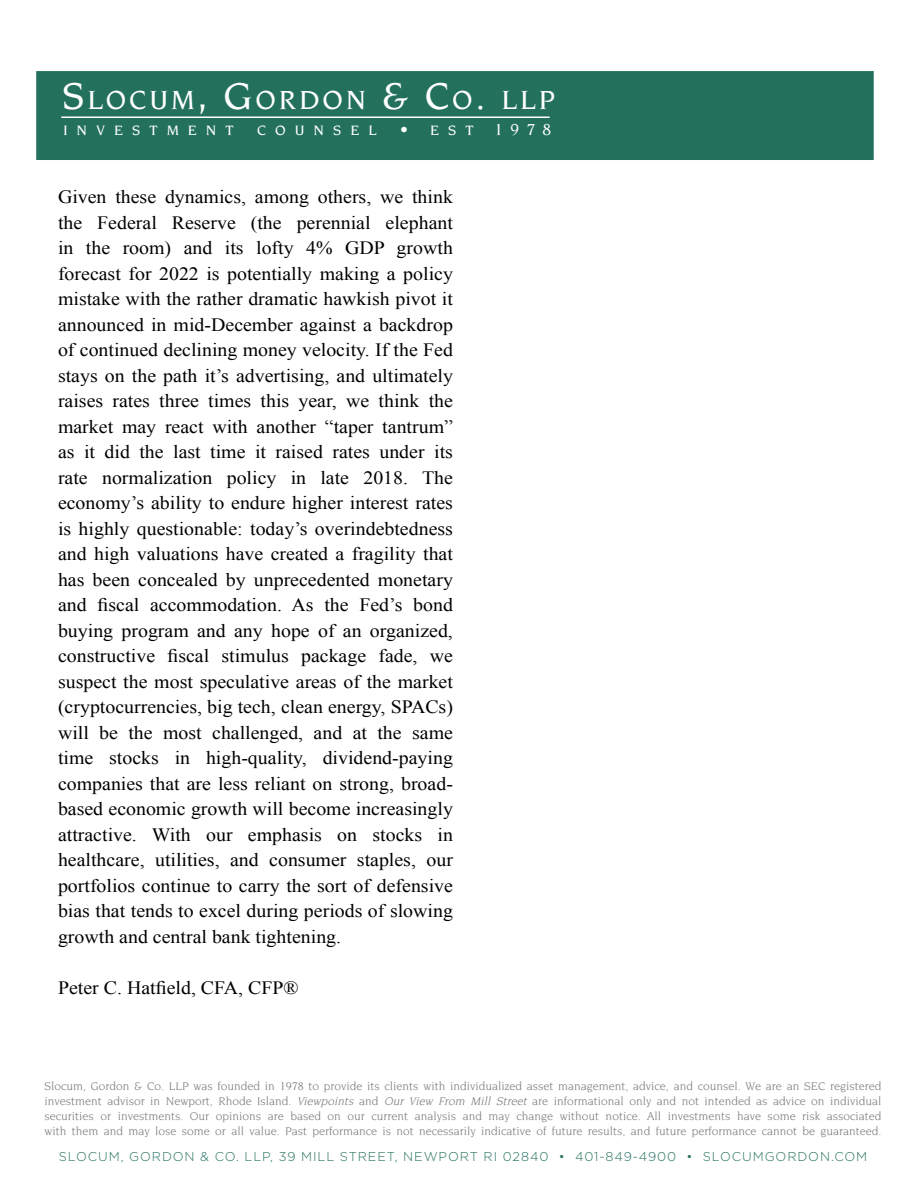
<style>
.page{position:relative;width:918px;height:1188px;background:#fff}
.page>*{position:absolute;margin:0;border:0;box-sizing:border-box;transform-origin:0 0}
.t1{font:500 28.35px "Novarese Std";letter-spacing:.1em;color:#fff}
.t2{font:18.75px/25.5px "Times New Roman";color:#000;text-align:justify;scale:1.06 1}
.t3{font:500 17.25px "Novarese Std";color:#fff}
.t4{font:500 14.7px "Novarese Std";letter-spacing:.615em;color:#fff}
.t5{font:300 12.75px "Gotham";letter-spacing:.07em;color:#23715d}
.t6{font:12px/15px "Novarese";color:#76787a;text-align:justify}
.s1{font-size:40.5px}
.s2{font-size:14.7px}
.s3{font-style:italic}
</style>
<div class="page">
<div style="left:36px;top:71px;width:838px;height:89px;background:#23715d"></div>
<div style="left:37px;top:72px;width:835px;height:87px;border:1px solid #23715d"></div>
<hr style="left:61px;top:116px;width:489px;height:2px;background:#fff">
<h1 class="t1" style="left:62px;top:84px;width:494px"><span class="s1">S</span>LOCUM<span class="s1">, G</span>ORDON <span class="s1">&amp; C</span>O<span class="s1">.</span> LLP</h1>
<p class="t4" style="left:63px;top:122px;width:172px">INVESTMENT</p>
<p class="t4" style="left:257px;top:122px;width:121px">COUNSEL</p>
<p class="t3" style="left:400px;top:120px;width:153px">• <span class="s2">EST</span> 1978</p>
<p class="t2" style="left:58px;top:184px;width:374px">Given these dynamics, among others, we think the Federal Reserve (the perennial elephant in the room) and its lofty 4% GDP growth forecast for 2022 is potentially making a policy mistake with the rather dramatic hawkish pivot it announced in mid-December against a backdrop of continued declining money velocity. If the Fed stays on the path it’s advertising, and ultimately raises rates three times this year, we think the market may react with another “taper tantrum” as it did the last time it raised rates under its rate normalization policy in late 2018. The economy’s ability to endure higher interest rates is highly questionable: today’s overindebtedness and high valuations have created a fragility that has been concealed by unprecedented monetary and fiscal accommodation. As the Fed’s bond buying program and any hope of an organized, constructive fiscal stimulus package fade, we suspect the most speculative areas of the market (cryptocurrencies, big tech, clean energy, SPACs) will be the most challenged, and at the same time stocks in high-quality, dividend-paying companies that are less reliant on strong, broad&shy;based economic growth will become increasingly attractive. With our emphasis on stocks in healthcare, utilities, and consumer staples, our portfolios continue to carry the sort of defensive bias that tends to excel during periods of slowing growth and central bank tightening.</p>
<p class="t2" style="left:58px;top:974px;width:228px">Peter C. Hatfield, CFA, CFP®</p>
<p class="t6" style="left:45px;top:1079px;width:839px">Slocum, Gordon &amp; Co. LLP was founded in 1978 to provide its clients with individualized asset management, advice, and counsel. We are an SEC registered investment advisor in Newport, Rhode Island. <span class="s3">Viewpoints</span> and <span class="s3">Our View From Mill Street</span> are informational only and not intended as advice on individual securities or investments. Our opinions are based on our current analysis and may change without notice. All investments have some risk associated with them and may lose some or all value. Past performance is not necessarily indicative of future results, and future performance cannot be guaranteed.</p>
<p class="t5" style="left:59px;top:1148px;width:810px">SLOCUM, GORDON &amp; CO. LLP, 39 MILL STREET, NEWPORT RI 02840 • 401-849-4900 • SLOCUMGORDON.COM</p>
</div>
